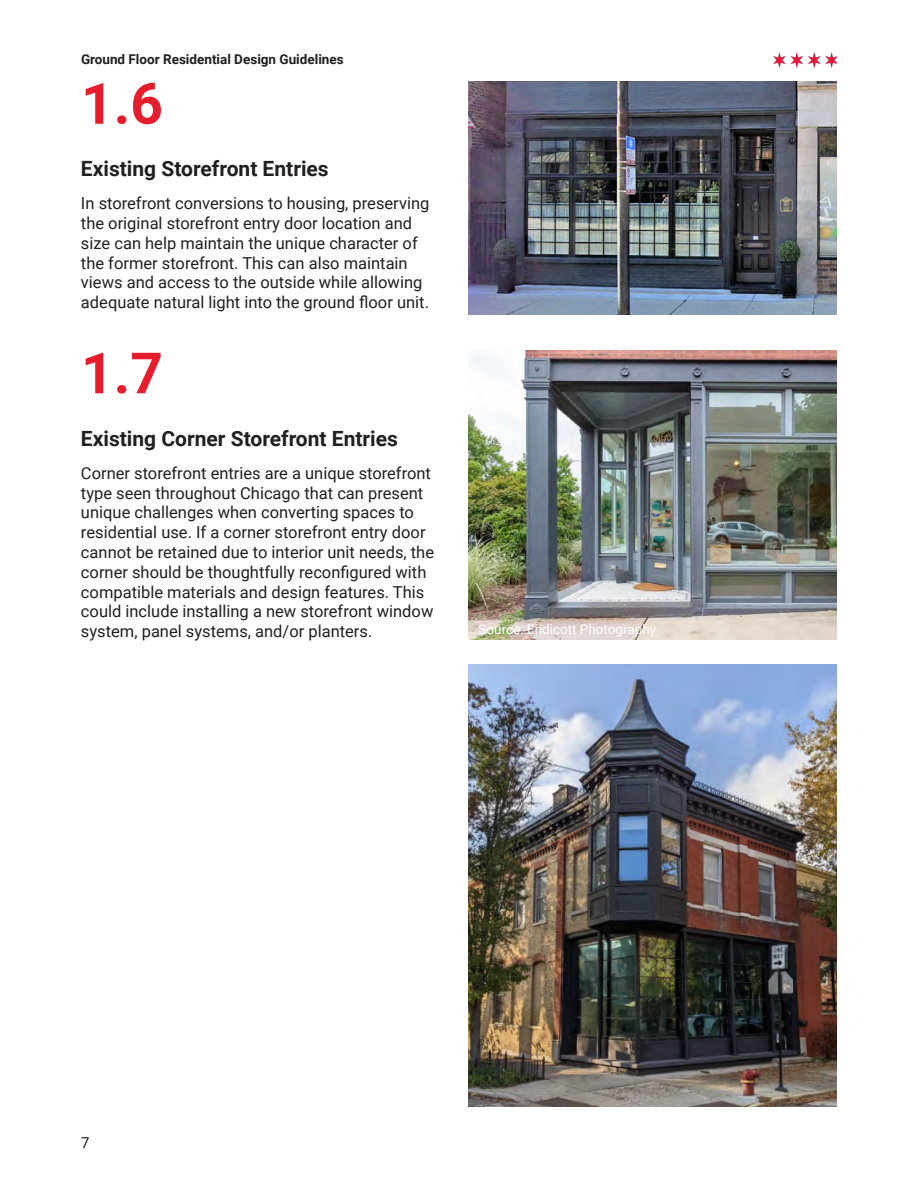
<style>
.page{position:relative;width:918px;height:1188px;background:#fff}
.page>*{position:absolute;margin:0;border:0;box-sizing:border-box;transform-origin:0 0}
.t1{font:700 57px "Roboto";color:#e61d2d}
.Heading_Four{font:700 21px "Roboto";color:#231f20}
.Heading_Four-2{font:16.5px/19.8px "Roboto";color:#231f20}
.Body{font:16.5px/19.8px "Roboto";color:#231f20}
.t2{font:15px "Roboto";color:#231f20}
.t3{font:700 13.5px "Roboto";color:#231f20}
.Caption_Header-Small{font:13.5px "Roboto";color:#fff}
</style>
<div class="page">
<img style="left:468px;top:664px;width:369px;height:443px">
<img style="left:773px;top:52px;width:64px;height:15px">
<img style="left:468px;top:351px;width:369px;height:288px">
<img style="left:468px;top:81px;width:369px;height:234px">
<p class="t3" style="left:81px;top:50px;width:264px">Ground Floor Residential Design Guidelines</p>
<p class="t1" style="left:81px;top:64px;width:84px">1.6</p>
<p class="Heading_Four" style="left:81px;top:154px;width:249px">Existing Storefront Entries</p>
<p class="Body" style="left:81px;top:193px;width:350px">In storefront conversions to housing, preserving the original storefront entry door location and size can help maintain the unique character of the former storefront. This can also maintain views and access to the outside while allowing adequate natural light into the ground floor unit.</p>
<p class="t1" style="left:81px;top:333px;width:84px">1.7</p>
<p class="Heading_Four" style="left:81px;top:423px;width:319px">Existing Corner Storefront Entries</p>
<p class="Heading_Four-2" style="left:81px;top:462px;width:355px">Corner storefront entries are a unique storefront type seen throughout Chicago that can present unique challenges when converting spaces to residential use. If a corner storefront entry door cannot be retained due to interior unit needs, the corner should be thoughtfully reconfigured with compatible materials and design features. This could include installing a new storefront window system, panel systems, and/or planters.</p>
<p class="Caption_Header-Small" style="left:479px;top:620px;width:179px">Source: Endicott Photography</p>
<p class="t2" style="left:81px;top:1132px;width:10px">7</p>
</div>
